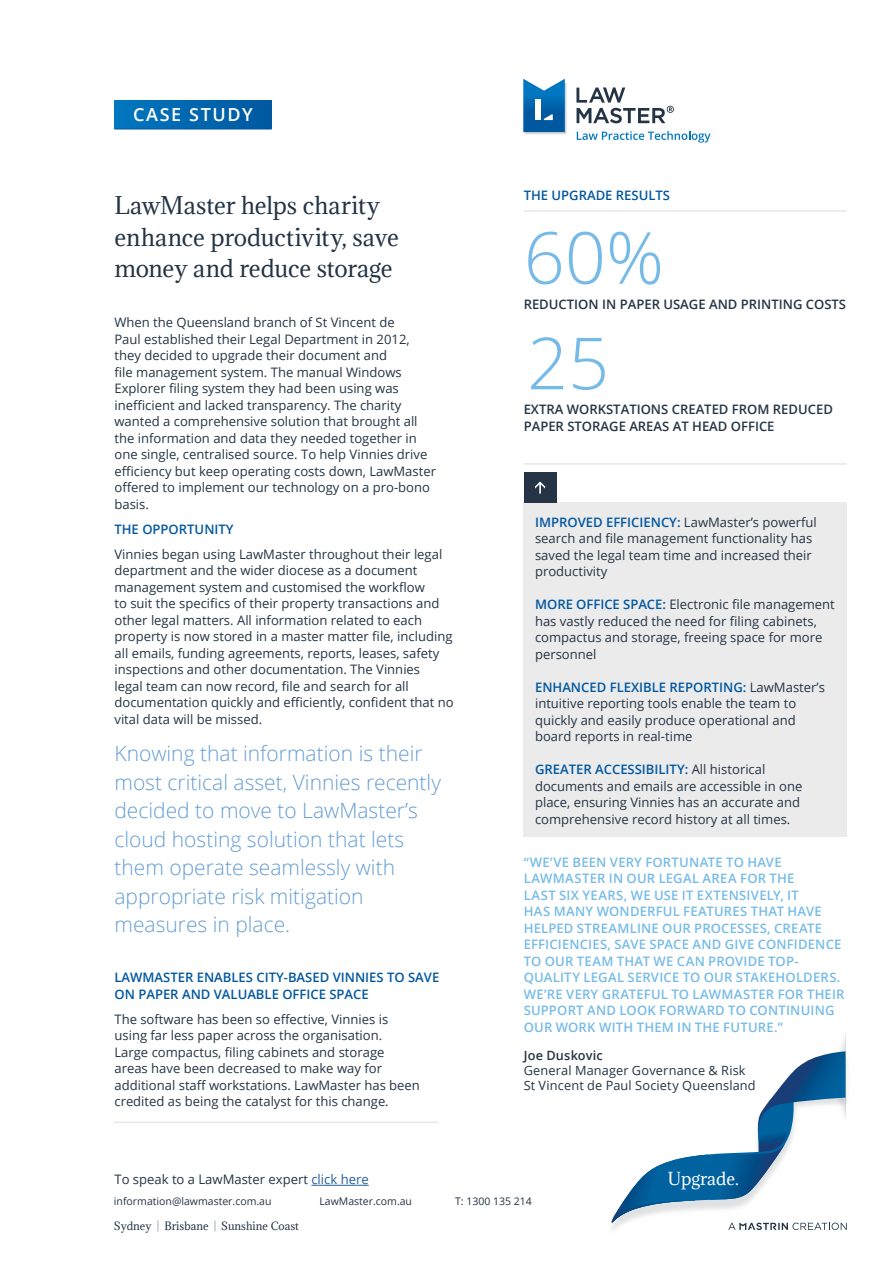
<style>
.page{position:relative;width:893px;height:1263px;background:#fff}
.page>*{position:absolute;margin:0;border:0;box-sizing:border-box;transform-origin:0 0}
.t1{font:300 72px "Open Sans";color:#76bbe7}
.t2{font:22.5px/31.5px "Adamina";letter-spacing:-.005em;color:#243444}
.t3{font:300 21px/28.5px "Open Sans";color:#649dd4}
.t4{font:600 18px "Open Sans";letter-spacing:.09em;color:#fff}
.t5{font:16.5px "Adamina";color:#fff}
.t6{font:13.05px/16.5px "Open Sans";color:#243444}
.t7{font:600 13.05px/16.5px "Open Sans";letter-spacing:.015em;color:#76bbe7}
.t8{font:600 13.05px/16.5px "Open Sans";color:#243444}
.t9{font:600 13.05px/16.5px "Open Sans";color:#0057a0}
.t10{font:12.75px/15.3px "Open Sans";letter-spacing:.015em;color:#243444}
.t11{font:600 12.75px "Open Sans";letter-spacing:.015em;color:#243444}
.t12{font:10.5px "Open Sans";color:#243444}
.t13{font:10.5px "Adamina";color:#243444}
.s1{color:#215e9e}
.s2{font-weight:600;color:#0057a0}
.s3{color:#79828f}
</style>
<div class="page">
<svg style="left:593px;top:87px;width:81px;height:36px"></svg>
<img style="left:523px;top:82px;width:70px;height:58px">
<svg style="left:577px;top:131px;width:134px;height:12px"></svg>
<svg style="left:523px;top:79px;width:42px;height:53px;background:#247ab8"></svg>
<div style="left:535px;top:100px;width:6px;height:20px;background:#fff"></div>
<svg style="left:611px;top:1051px;width:236px;height:179px"></svg>
<div style="left:114px;top:100px;width:158px;height:29px;background:linear-gradient(to right,#0076bf,#0058a0)"></div>
<hr style="left:114px;top:129px;width:158px;height:1px;background:#0057a0">
<div style="left:524px;top:503px;width:323px;height:334px;background:#ebebec"></div>
<hr style="left:114px;top:1122px;width:323px;height:1px;background:#dcddde">
<hr style="left:524px;top:464px;width:323px;height:1px;background:#dcddde">
<hr style="left:524px;top:211px;width:323px;height:1px;background:#dcddde">
<div style="left:524px;top:472px;width:32px;height:31px;background:#243444"></div>
<svg style="left:535px;top:481px;width:10px;height:13px"></svg>
<hr style="left:311px;top:1185px;width:58px;height:1px;background:#215e9e">
<h3 class="t4" style="left:133px;top:102px;width:121px">CASE STUDY</h3>
<h2 class="t2" style="left:114px;top:190px;width:286px">LawMaster helps charity enhance productivity, save money and reduce storage</h2>
<p class="t6" style="left:114px;top:314px;width:323px">When the Queensland branch of St Vincent de<br>Paul established their Legal Department in 2012, they decided to upgrade their document and<br>file management system. The manual Windows Explorer filing system they had been using was inefficient and lacked transparency. The charity wanted a comprehensive solution that brought all the information and data they needed together in one single, centralised source. To help Vinnies drive efficiency but keep operating costs down, LawMaster offered to implement our technology on a pro-bono basis.</p>
<p class="t9" style="left:114px;top:521px;width:121px">THE OPPORTUNITY</p>
<p class="t6" style="left:114px;top:546px;width:341px">Vinnies began using LawMaster throughout their legal department and the wider diocese as a document management system and customised the workflow<br>to suit the specifics of their property transactions and other legal matters. All information related to each property is now stored in a master matter file, including all emails, funding agreements, reports, leases, safety inspections and other documentation. The Vinnies<br>legal team can now record, file and search for all documentation quickly and efficiently, confident that no vital data will be missed.</p>
<h3 class="t3" style="left:114px;top:738px;width:328px">Knowing that information is their most critical asset, Vinnies recently decided to move to LawMaster’s cloud hosting solution that lets them operate seamlessly with appropriate risk mitigation measures in place.</h3>
<p class="t9" style="left:114px;top:969px;width:326px">LAWMASTER ENABLES CITY-BASED VINNIES TO SAVE<br>ON PAPER AND VALUABLE OFFICE SPACE</p>
<p class="t6" style="left:114px;top:1010px;width:307px">The software has been so effective, Vinnies is using far less paper across the organisation.<br>Large compactus, filing cabinets and storage areas have been decreased to make way for additional staff workstations. LawMaster has been credited as being the catalyst for this change.</p>
<p class="t6" style="left:114px;top:1171px;width:256px">To speak to a LawMaster expert <span class="s1">click here</span></p>
<p class="t9" style="left:524px;top:187px;width:148px">THE UPGRADE RESULTS</p>
<h1 class="t1" style="left:524px;top:208px;width:142px">60%</h1>
<p class="t8" style="left:524px;top:296px;width:324px">REDUCTION IN PAPER USAGE AND PRINTING COSTS</p>
<h1 class="t1" style="left:527px;top:314px;width:84px">25</h1>
<p class="t8" style="left:524px;top:401px;width:311px">EXTRA WORKSTATIONS CREATED FROM REDUCED<br>PAPER STORAGE AREAS AT HEAD OFFICE</p>
<p class="t6" style="left:535px;top:513px;width:283px"><span class="s2">IMPROVED EFFICIENCY:</span> LawMaster’s powerful search and file management functionality has saved the legal team time and increased their productivity</p>
<p class="t6" style="left:535px;top:596px;width:301px"><span class="s2">MORE OFFICE SPACE:</span> Electronic file management has vastly reduced the need for filing cabinets, compactus and storage, freeing space for more personnel</p>
<p class="t6" style="left:535px;top:678px;width:291px"><span class="s2">ENHANCED FLEXIBLE REPORTING:</span> LawMaster’s intuitive reporting tools enable the team to quickly and easily produce operational and board reports in real-time</p>
<p class="t6" style="left:535px;top:761px;width:269px"><span class="s2">GREATER ACCESSIBILITY:</span> All historical documents and emails are accessible in one place, ensuring Vinnies has an accurate and comprehensive record history at all times.</p>
<p class="t7" style="left:524px;top:853px;width:322px">“WE’VE BEEN VERY FORTUNATE TO HAVE LAWMASTER IN OUR LEGAL AREA FOR THE<br>LAST SIX YEARS, WE USE IT EXTENSIVELY, IT<br>HAS MANY WONDERFUL FEATURES THAT HAVE HELPED STREAMLINE OUR PROCESSES, CREATE EFFICIENCIES, SAVE SPACE AND GIVE CONFIDENCE TO OUR TEAM THAT WE CAN PROVIDE TOP-QUALITY LEGAL SERVICE TO OUR STAKEHOLDERS.<br>WE’RE VERY GRATEFUL TO LAWMASTER FOR THEIR SUPPORT AND LOOK FORWARD TO CONTINUING OUR WORK WITH THEM IN THE FUTURE.”</p>
<p class="t11" style="left:524px;top:1046px;width:81px">Joe Duskovic</p>
<p class="t10" style="left:524px;top:1062px;width:234px">General Manager Governance &amp; Risk<br>St Vincent de Paul Society Queensland</p>
<p class="t5" style="left:668px;top:1167px;width:72px">Upgrade.</p>
<p class="t12" style="left:114px;top:1194px;width:159px">information@lawmaster.com.au</p>
<p class="t12" style="left:319px;top:1194px;width:94px">LawMaster.com.au</p>
<p class="t12" style="left:455px;top:1194px;width:78px">T: 1300 135 214</p>
<p class="t13" style="left:114px;top:1219px;width:187px">Sydney <span class="s3">|</span> Brisbane <span class="s3">|</span> Sunshine Coast</p>
</div>
